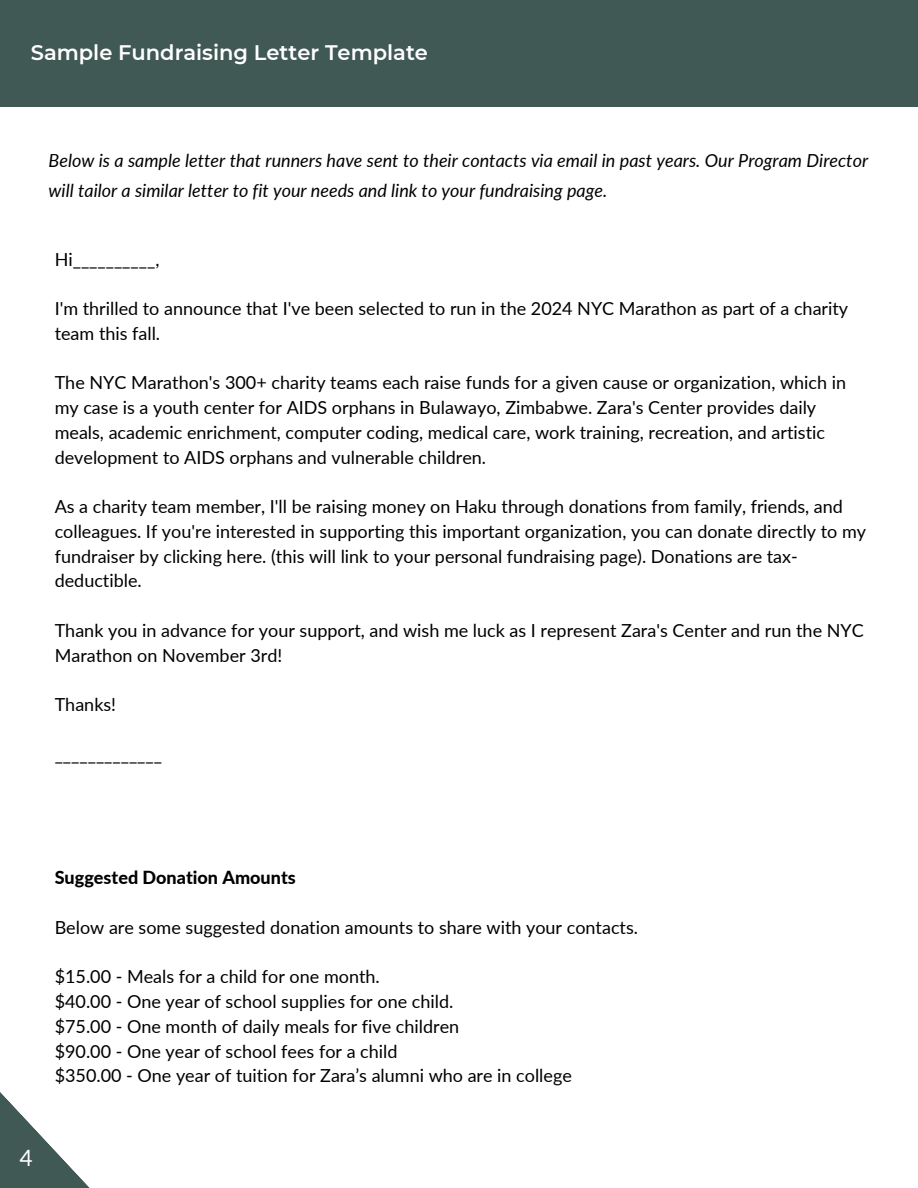
<style>
.page{position:relative;width:918px;height:1188px;background:#fff}
.page>*{position:absolute;margin:0;border:0;box-sizing:border-box;transform-origin:0 0}
.t1{font:22.5px "Lato";color:#fff}
.t2{font:600 21px "Montserrat";color:#fff}
.t3{font:18px/24.8px "Lato";color:#000}
.t4{font:italic 18px/30.3px "Lato";color:#000}
.t5{font:800 18px "Lato";color:#000}
</style>
<div class="page">
<div style="left:0;top:0;width:918px;height:106px;background:#405955"></div>
<svg style="left:0;top:1092px;width:90px;height:96px"></svg>
<p class="t2" style="left:31px;top:40px;width:399px">Sample Fundraising Letter Template</p>
<p class="t4" style="left:49px;top:144px;width:821px">Below is a sample letter that runners have sent to their contacts via email in past years. Our Program Director will tailor a similar letter to fit your needs and link to your fundraising page.</p>
<p class="t3" style="left:55px;top:246px;width:106px">Hi__________,</p>
<p class="t3" style="left:55px;top:296px;width:795px">I'm thrilled to announce that I've been selected to run in the 2024 NYC Marathon as part of a charity team this fall.</p>
<p class="t3" style="left:55px;top:370px;width:793px">The NYC Marathon's 300+ charity teams each raise funds for a given cause or organization, which in my case is a youth center for AIDS orphans in Bulawayo, Zimbabwe. Zara's Center provides daily meals, academic enrichment, computer coding, medical care, work training, recreation, and artistic development to AIDS orphans and vulnerable children.</p>
<p class="t3" style="left:55px;top:494px;width:813px">As a charity team member, I'll be raising money on Haku through donations from family, friends, and colleagues. If you're interested in supporting this important organization, you can donate directly to my fundraiser by clicking here. (this will link to your personal fundraising page). Donations are tax&shy;deductible.</p>
<p class="t3" style="left:55px;top:618px;width:811px">Thank you in advance for your support, and wish me luck as I represent Zara's Center and run the NYC<br>Marathon on November 3rd!</p>
<p class="t3" style="left:55px;top:692px;width:63px">Thanks!</p>
<p class="t3" style="left:55px;top:741px;width:109px">_____________</p>
<p class="t5" style="left:55px;top:867px;width:243px">Suggested Donation Amounts</p>
<p class="t3" style="left:55px;top:915px;width:585px">Below are some suggested donation amounts to share with your contacts.</p>
<p class="t3" style="left:55px;top:964px;width:519px">$15.00 - Meals for a child for one month.<br>$40.00 - One year of school supplies for one child.<br>$75.00 - One month of daily meals for five children<br>$90.00 - One year of school fees for a child<br>$350.00 - One year of tuition for Zara’s alumni who are in college</p>
<p class="t1" style="left:20px;top:1144px;width:15px">4</p>
</div>
